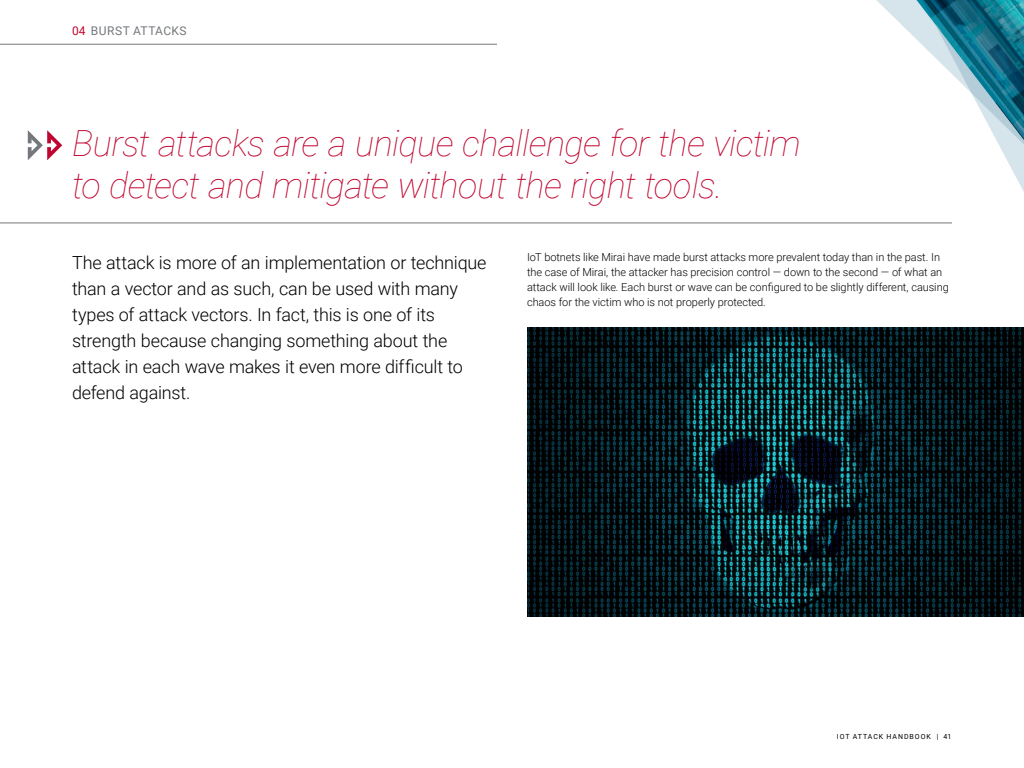
<style>
.page{position:relative;width:1024px;height:768px;background:#fff}
.page>*{position:absolute;margin:0;border:0;box-sizing:border-box;transform-origin:0 0}
.t1{font:italic 100 36px/42px "Roboto";letter-spacing:-.025em;color:#c00630}
.t2{font:300 18px/26px "Roboto";letter-spacing:-.01em;color:#000}
.t3{font:12px "Roboto";letter-spacing:.035em;color:#74777b}
.t4{font:300 11px/15px "Roboto";letter-spacing:-.005em;color:#000}
.t5{font:7px "Roboto";letter-spacing:.14em;color:#000}
.s1{color:#c00630}
</style>
<div class="page">
<hr style="left:0;top:223px;width:952px;height:1px;background:#74777b">
<svg style="left:28px;top:130px;width:34px;height:30px"></svg>
<svg style="left:815px;top:0;width:209px;height:224px"></svg>
<hr style="left:0;top:44px;width:497px;height:1px;background:#74777b">
<img style="left:527px;top:328px;width:497px;height:289px">
<p class="t3" style="left:72px;top:23px;width:116px"><span class="s1">04</span> BURST ATTACKS</p>
<h1 class="t1" style="left:72px;top:121px;width:730px">Burst attacks are a unique challenge for the victim to detect and mitigate without the right tools.</h1>
<p class="t2" style="left:72px;top:249px;width:416px">The attack is more of an implementation or technique than a vector and as such, can be used with many types of attack vectors. In fact, this is one of its strength because changing something about the attack in each wave makes it even more difficult to defend against.</p>
<p class="t4" style="left:527px;top:250px;width:423px">IoT botnets like Mirai have made burst attacks more prevalent today than in the past. In the case of Mirai, the attacker has precision control — down to the second — of what an attack will look like. Each burst or wave can be configured to be slightly different, causing chaos for the victim who is not properly protected.</p>
<p class="t5" style="left:837px;top:732px;width:116px">IOT ATTACK HANDBOOK | 41</p>
</div>
